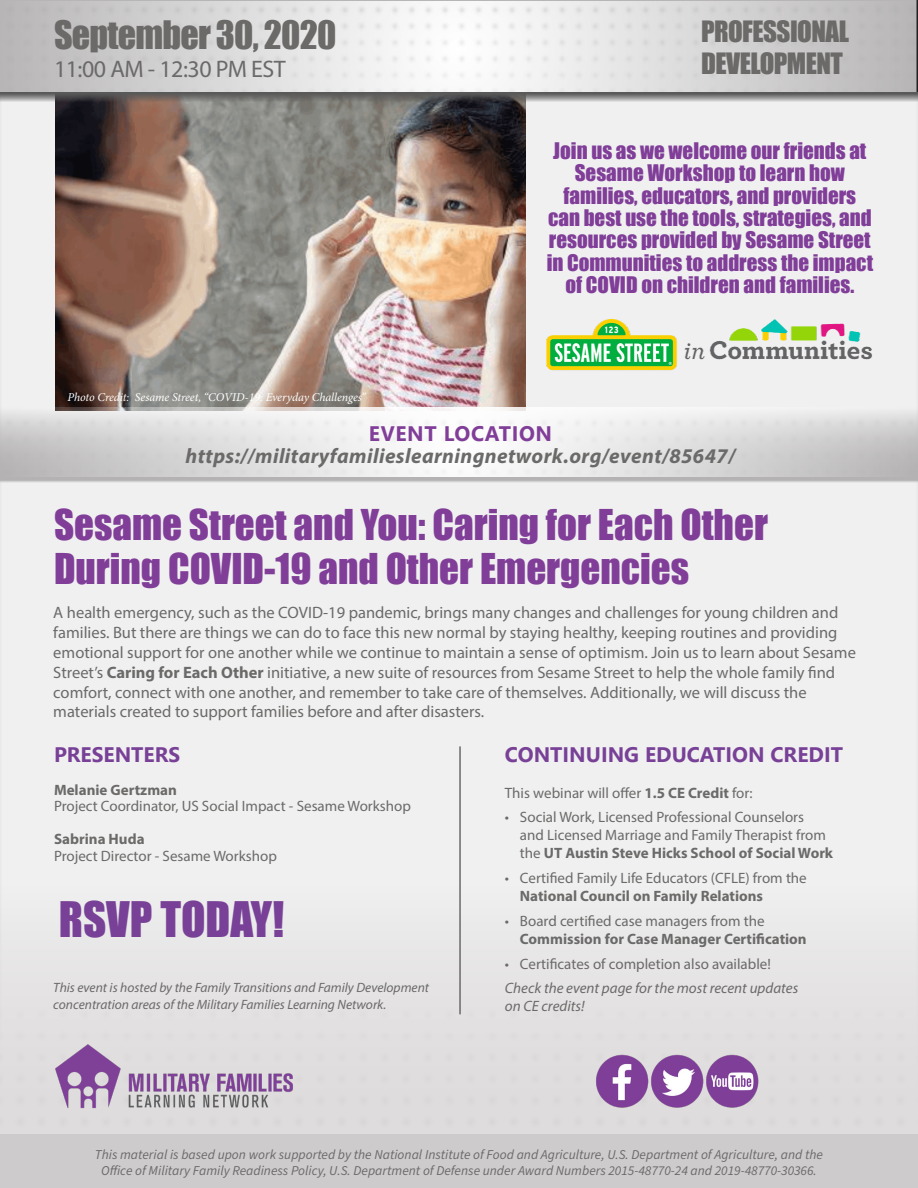
<style>
.page{position:relative;width:918px;height:1188px;background:#fff}
.page>*{position:absolute;margin:0;border:0;box-sizing:border-box;transform-origin:0 0}
.t1{font:45px "Impact";color:#784197}
.t2{font:39px "Impact";color:#803e98}
.t3{font:36px "Impact";letter-spacing:-.02em;color:#6b6a69}
.t4{font:27px "Impact";letter-spacing:-.02em;color:#6b6a69}
.t5{font:24px "Myriad Pro";letter-spacing:-.02em;color:#6b6a69}
.t6{font:21px/22.4px "Impact";color:#803e98;text-align:center}
.t7{font:italic 700 21px "Myriad Pro";letter-spacing:.02em;color:#6b6a69}
.t8{font:700 21px "Segoe UI";color:#784197}
.t9{font:700 21px "Segoe UI";letter-spacing:.03em;color:#803e98}
.t10{font:16.5px/19.8px "Myriad Pro";color:#6b6a69}
.t11{font:15px/18px "Myriad Pro";color:#6b6a69}
.t12{font:700 15px/18px "Myriad Pro";color:#6b6a69}
.t13{font:italic 15px/18px "Myriad Pro";color:#6b6a69}
.t14{font:italic 13.5px/16.2px "Source Sans Pro";color:#6b6a69;text-align:center}
.t15{font:italic 13.5px/16.5px "Myriad Pro";color:#6b6a69}
.t16{font:italic 12px "Minion Pro";letter-spacing:-.005em;color:#fff}
.s1{font-weight:700}
.s2{font-weight:400}
</style>
<div class="page">
<div style="left:1px;top:1px;width:916px;height:1186px;background:#f0f0f0"></div>
<div style="left:0;top:887px;width:918px;height:247px;background:#e5e3e3"></div>
<img style="left:0;top:0;width:753px;height:93px">
<img style="left:755px;top:0;width:163px;height:93px">
<img style="left:56px;top:102px;width:470px;height:306px">
<svg style="left:0;top:93px;width:918px;height:9px;background:#7b7978"></svg>
<div style="left:0;top:1134px;width:918px;height:54px;background:#cecbcc"></div>
<hr style="left:459px;top:746px;width:2px;height:268px;background:#6b6a69">
<div style="left:0;top:408px;width:918px;height:75px;background:linear-gradient(to right,#b7b5b6,#b7b5b6)"></div>
<svg style="left:0;top:408px;width:918px;height:69px"></svg>
<img style="left:582px;top:1041px;width:188px;height:81px">
<img style="left:54px;top:1044px;width:240px;height:64px">
<img style="left:0;top:413px;width:735px;height:62px">
<img style="left:737px;top:413px;width:181px;height:62px">
<img style="left:546px;top:319px;width:326px;height:52px">
<p class="t3" style="left:54px;top:7px;width:284px">September 30, 2020</p>
<p class="t5" style="left:54px;top:55px;width:233px">11:00 AM - 12:30 PM EST</p>
<p class="t16" style="left:68px;top:389px;width:300px">Photo Credit: Sesame Street, “COVID-19: Everyday Challenges”</p>
<p class="t4" style="left:701px;top:10px;width:149px">PROFESSIONAL</p>
<p class="t4" style="left:701px;top:42px;width:143px">DEVELOPMENT</p>
<p class="t6" style="left:547px;top:139px;width:328px">Join us as we welcome our friends at Sesame Workshop to learn how families, educators, and providers can best use the tools, strategies, and resources provided by Sesame Street in Communities to address the impact of COVID on children and families.</p>
<p class="t9" style="left:369px;top:414px;width:185px">EVENT LOCATION</p>
<p class="t7" style="left:186px;top:442px;width:551px">https://militaryfamilieslearningnetwork.org/event/85647/</p>
<p class="t2" style="left:54px;top:495px;width:715px">Sesame Street and You: Caring for Each Other</p>
<p class="t2" style="left:54px;top:538px;width:637px">During COVID-19 and Other Emergencies</p>
<p class="t10" style="left:53px;top:603px;width:804px">A health emergency, such as the COVID-19 pandemic, brings many changes and challenges for young children and families. But there are things we can do to face this new normal by staying healthy, keeping routines and providing emotional support for one another while we continue to maintain a sense of optimism. Join us to learn about Sesame Street’s <span class="s1">Caring for Each Other</span> initiative, a new suite of resources from Sesame Street to help the whole family find comfort, connect with one another, and remember to take care of themselves. Additionally, we will discuss the</p>
<p class="t10" style="left:53px;top:702px;width:432px">materials created to support families before and after disasters.</p>
<p class="t8" style="left:54px;top:734px;width:128px">PRESENTERS</p>
<p class="t12" style="left:54px;top:780px;width:124px">Melanie Gertzman</p>
<p class="t11" style="left:54px;top:797px;width:359px">Project Coordinator, US Social Impact - Sesame Workshop</p>
<p class="t12" style="left:54px;top:830px;width:92px">Sabrina Huda</p>
<p class="t11" style="left:54px;top:846px;width:224px">Project Director - Sesame Workshop</p>
<p class="t1" style="left:59px;top:885px;width:227px">RSVP TODAY!</p>
<p class="t15" style="left:53px;top:979px;width:377px">This event is hosted by the Family Transitions and Family Development concentration areas of the Military Families Learning Network.</p>
<p class="t8" style="left:505px;top:734px;width:340px">CONTINUING EDUCATION CREDIT</p>
<p class="t11" style="left:505px;top:783px;width:249px">This webinar will offer <span class="s1">1.5 CE Credit</span> for:</p>
<p class="t11" style="left:520px;top:808px;width:315px;text-indent:-15px">• Social Work, Licensed Professional Counselors<br>and Licensed Marriage and Family Therapist from the <span class="s1">UT Austin Steve Hicks School of Social Work</span></p>
<p class="t11" style="left:520px;top:869px;width:288px;text-indent:-15px">• Certified Family Life Educators (CFLE) from the<br><span class="s1">National Council on Family Relations</span></p>
<p class="t12" style="left:520px;top:911px;width:288px;text-indent:-15px"><span class="s2">• Board certified case managers from the<br></span>Commission for Case Manager Certification</p>
<p class="t11" style="left:505px;top:954px;width:267px">• Certificates of completion also available!</p>
<p class="t13" style="left:505px;top:979px;width:295px">Check the event page for the most recent updates on CE credits!</p>
<p class="t14" style="left:95px;top:1147px;width:730px">This material is based upon work supported by the National Institute of Food and Agriculture, U.S. Department of Agriculture, and the<br>Office of Military Family Readiness Policy, U.S. Department of Defense under Award Numbers 2015-48770-24 and 2019-48770-30366.</p>
</div>
